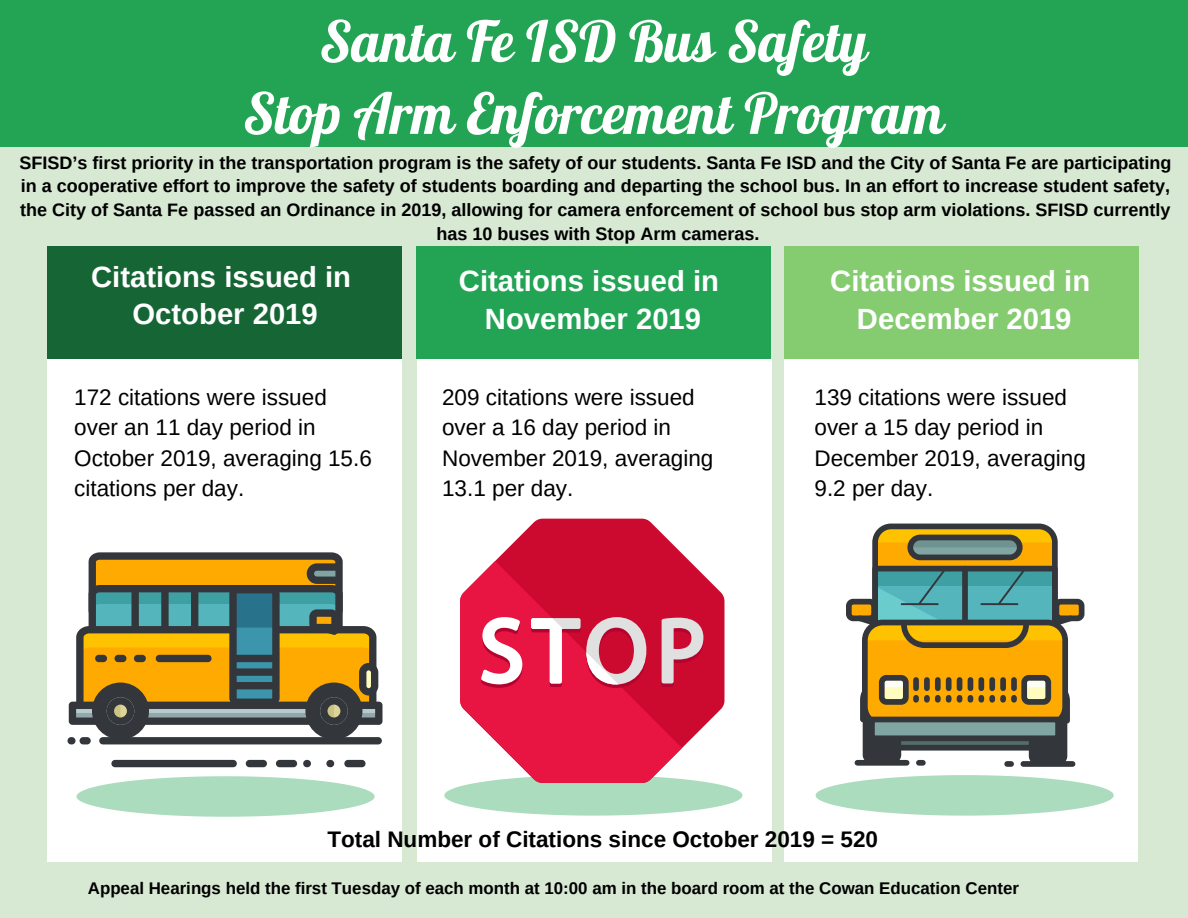
<style>
.page{position:relative;width:1188px;height:918px;background:#d7e8d3}
.page>*{position:absolute;margin:0;border:0;box-sizing:border-box;transform-origin:0 0}
.t1{font:56.25px/72px "Pattaya";color:#fff;text-align:center}
.t2{font:700 29.25px/37.2px "Arimo";color:#fff;text-align:center}
.t3{font:22.5px/30.3px "Arimo";color:#000}
.t4{font:700 22.5px "Arimo";color:#000}
.t5{font:700 18px/23.7px "Arimo";color:#000;text-align:center}
.t6{font:700 16.8px "Arimo";color:#000}
</style>
<div class="page">
<div style="left:417px;top:359px;width:355px;height:503px;background:#fff"></div>
<svg style="left:444px;top:783px;width:298px;height:33px"></svg>
<div style="left:47px;top:359px;width:355px;height:503px;background:#fff"></div>
<div style="left:47px;top:246px;width:355px;height:113px;background:#166635"></div>
<svg style="left:76px;top:776px;width:299px;height:41px"></svg>
<div style="left:0;top:0;width:1188px;height:146px;background:#23a455"></div>
<div style="left:784px;top:359px;width:353px;height:503px;background:#fff"></div>
<div style="left:416px;top:246px;width:355px;height:113px;background:#23a455"></div>
<div style="left:784px;top:246px;width:355px;height:113px;background:#85cc71"></div>
<svg style="left:816px;top:775px;width:298px;height:41px"></svg>
<div style="left:99px;top:737px;width:283px;height:7px;background:#33363a;border-radius:4px"></div>
<div style="left:80px;top:737px;width:11px;height:7px;background:#33363a;border-radius:4px"></div>
<div style="left:68px;top:737px;width:8px;height:7px;background:#33363a;border-radius:4px"></div>
<div style="left:111px;top:760px;width:126px;height:7px;background:#33363a;border-radius:4px"></div>
<div style="left:246px;top:760px;width:21px;height:7px;background:#33363a;border-radius:4px"></div>
<div style="left:276px;top:760px;width:21px;height:7px;background:#33363a;border-radius:4px"></div>
<div style="left:303px;top:760px;width:8px;height:7px;background:#33363a;border-radius:4px"></div>
<div style="left:326px;top:760px;width:8px;height:7px;background:#33363a;border-radius:4px"></div>
<div style="left:344px;top:760px;width:22px;height:7px;background:#33363a;border-radius:4px"></div>
<svg style="left:69px;top:552px;width:313px;height:188px"></svg>
<div style="left:232px;top:655px;width:45px;height:7px;background:#33363a;border-radius:4px"></div>
<div style="left:232px;top:668px;width:45px;height:8px;background:#33363a;border-radius:4px"></div>
<div style="left:232px;top:682px;width:45px;height:7px;background:#33363a;border-radius:4px"></div>
<div style="left:156px;top:655px;width:56px;height:7px;background:#33363a;border-radius:4px"></div>
<div style="left:134px;top:655px;width:12px;height:7px;background:#33363a;border-radius:4px"></div>
<div style="left:115px;top:655px;width:11px;height:7px;background:#33363a;border-radius:4px"></div>
<div style="left:95px;top:655px;width:12px;height:7px;background:#33363a;border-radius:4px"></div>
<svg style="left:875px;top:526px;width:180px;height:120px"></svg>
<div style="left:872px;top:524px;width:186px;height:125px;border:6px solid #33363a;border-radius:16px"></div>
<div style="left:872px;top:729px;width:186px;height:19px;background:#536d6a"></div>
<div style="left:869px;top:726px;width:192px;height:25px;border:6px solid #33363a"></div>
<div style="left:866px;top:703px;width:32px;height:58px;background:#33363a;border-radius:6px"></div>
<div style="left:863px;top:700px;width:38px;height:63px;border:6px solid #33363a;border-radius:6px"></div>
<div style="left:857px;top:760px;width:50px;height:6px;background:#33363a"></div>
<svg style="left:919px;top:760px;width:4px;height:6px"></svg>
<div style="left:1032px;top:704px;width:32px;height:58px;background:#33363a;border-radius:6px"></div>
<div style="left:1029px;top:702px;width:38px;height:63px;border:6px solid #33363a;border-radius:6px"></div>
<div style="left:1023px;top:761px;width:50px;height:6px;background:#33363a"></div>
<svg style="left:1007px;top:761px;width:4px;height:6px"></svg>
<div style="left:872px;top:719px;width:186px;height:19px;background:#81a5a3"></div>
<div style="left:869px;top:717px;width:192px;height:24px;border:6px solid #33363a"></div>
<div style="left:846px;top:599px;width:31px;height:22px;border:6px solid #33363a;border-radius:4px"></div>
<div style="left:1054px;top:599px;width:30px;height:22px;border:6px solid #33363a;border-radius:4px"></div>
<div style="left:907px;top:535px;width:116px;height:25px;border:6px solid #33363a;border-radius:10px"></div>
<svg style="left:853px;top:537px;width:225px;height:189px;background:#a59a55"></svg>
<svg style="left:495px;top:519px;width:229px;height:264px;fill:#cc092e"></svg>
<svg style="left:460px;top:561px;width:222px;height:222px;background:#e02c51"></svg>
<svg style="left:481px;top:617px;width:41px;height:71px"></svg>
<svg style="left:531px;top:617px;width:115px;height:71px"></svg>
<svg style="left:662px;top:618px;width:41px;height:69px;background:#d4798b"></svg>
<h1 class="t1" style="left:243px;top:8px;width:702px">Santa Fe ISD Bus Safety<br>Stop Arm Enforcement Program</h1>
<p class="t5" style="left:19px;top:151px;width:1154px">SFISD’s first priority in the transportation program is the safety of our students. Santa Fe ISD and the City of Santa Fe are participating in a cooperative effort to improve the safety of students boarding and departing the school bus. In an effort to increase student safety, the City of Santa Fe passed an Ordinance in 2019, allowing for camera enforcement of school bus stop arm violations. SFISD currently has 10 buses with Stop Arm cameras.</p>
<h2 class="t2" style="left:91px;top:259px;width:262px">Citations issued in<br>October 2019</h2>
<h2 class="t2" style="left:459px;top:263px;width:262px">Citations issued in<br>November 2019</h2>
<h2 class="t2" style="left:830px;top:263px;width:262px">Citations issued in<br>December 2019</h2>
<p class="t3" style="left:74px;top:382px;width:299px">172 citations were issued over an 11 day period in<br>October 2019, averaging 15.6 citations per day.</p>
<p class="t3" style="left:442px;top:382px;width:273px">209 citations were issued over a 16 day period in<br>November 2019, averaging<br>13.1 per day.</p>
<p class="t3" style="left:814px;top:382px;width:273px">139 citations were issued over a 15 day period in<br>December 2019, averaging<br>9.2 per day.</p>
<p class="t4" style="left:327px;top:824px;width:552px">Total Number of Citations since October 2019 = 520</p>
<p class="t6" style="left:88px;top:877px;width:933px">Appeal Hearings held the first Tuesday of each month at 10:00 am in the board room at the Cowan Education Center</p>
</div>
